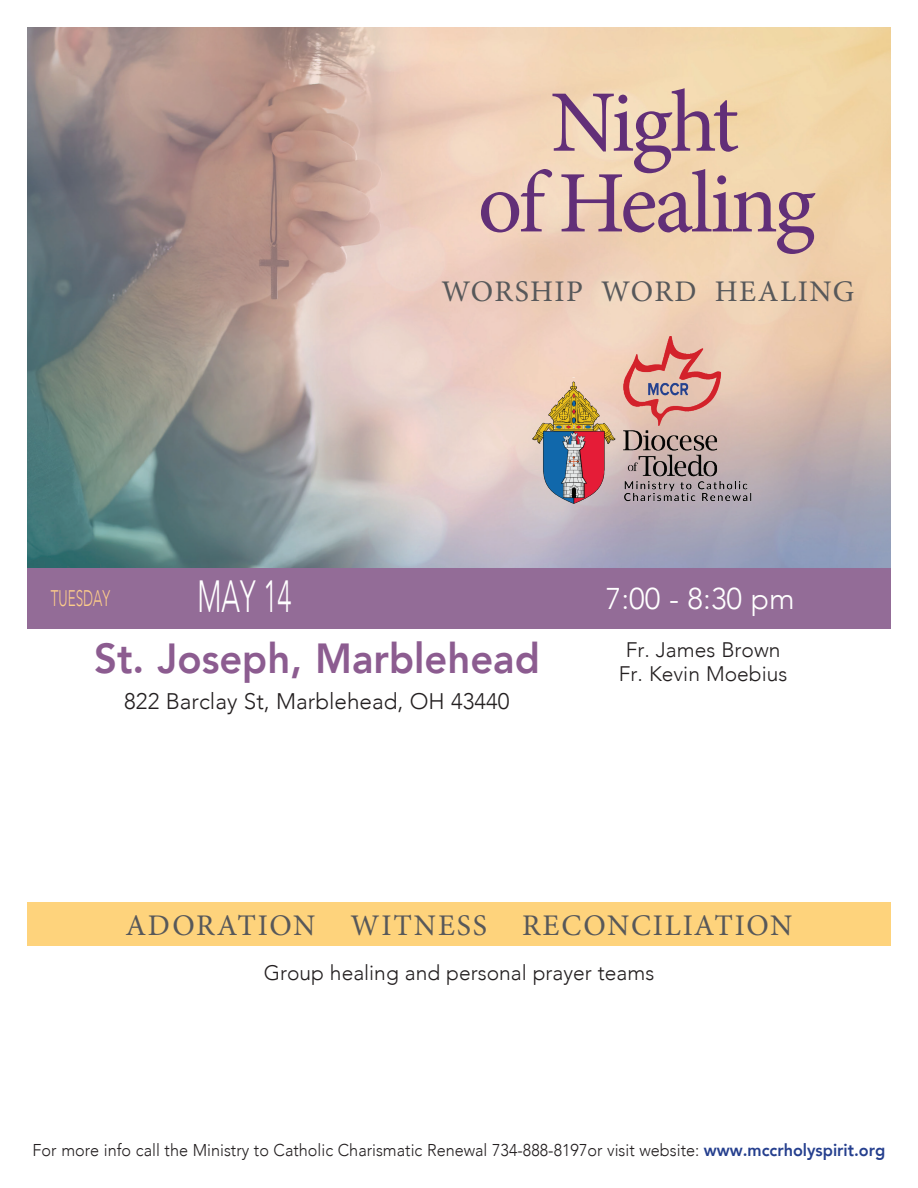
<style>
.page{position:relative;width:918px;height:1188px;background:#fff}
.page>*{position:absolute;margin:0;border:0;box-sizing:border-box;transform-origin:0 0}
.t1{font:87.75px/80.7px "Minion Pro";letter-spacing:-.035em;color:#622f78;text-align:center}
.t2{font:300 45px "Avenir";color:#fff;scale:.6 1}
.t3{font:800 42px "Avenir";color:#8c5c90;scale:.95 1}
.t4{font:30px "Minion Pro";letter-spacing:.05em;color:#57585a}
.t5{font:300 30px "Avenir";color:#fff}
.t6{font:300 22.5px "Avenir";color:#231f20}
.t7{font:300 22.5px "Avenir";color:#fdcd8a;scale:.6 1}
.t8{font:300 21px/24px "Avenir";color:#231f20;text-align:center}
.t9{font:300 17.1px "Avenir";color:#231f20;scale:.95 1}
.s1{font-weight:800;color:#253f8e}
</style>
<div class="page">
<div style="left:27px;top:902px;width:864px;height:44px;background:#fed37c"></div>
<img style="left:27px;top:27px;width:864px;height:542px">
<img style="left:526px;top:337px;width:235px;height:175px">
<div style="left:27px;top:569px;width:864px;height:60px;background:#936c97"></div>
<h1 class="t1" style="left:478px;top:83px;width:339px">Night<br>of Healing</h1>
<h3 class="t4" style="left:441px;top:271px;width:414px">WORSHIP WORD HEALING</h3>
<h3 class="t7" style="left:51px;top:585px;width:101px">TUESDAY</h3>
<h2 class="t2" style="left:198px;top:570px;width:158px">MAY 14</h2>
<h3 class="t5" style="left:606px;top:580px;width:190px">7:00 - 8:30 pm</h3>
<h3 class="t3" style="left:94px;top:626px;width:471px">St. Joseph, Marblehead</h3>
<h3 class="t6" style="left:124px;top:688px;width:387px">822 Barclay St, Marblehead, OH 43440</h3>
<p class="t8" style="left:619px;top:637px;width:170px">Fr. James Brown<br>Fr. Kevin Moebius</p>
<h3 class="t4" style="left:125px;top:905px;width:669px">ADORATION WITNESS RECONCILIATION</h3>
<p class="t8" style="left:264px;top:960px;width:392px">Group healing and personal prayer teams</p>
<p class="t9" style="left:33px;top:1140px;width:899px">For more info call the Ministry to Catholic Charismatic Renewal 734-888-8197or visit website: <span class="s1">www.mccrholyspirit.org</span></p>
</div>
